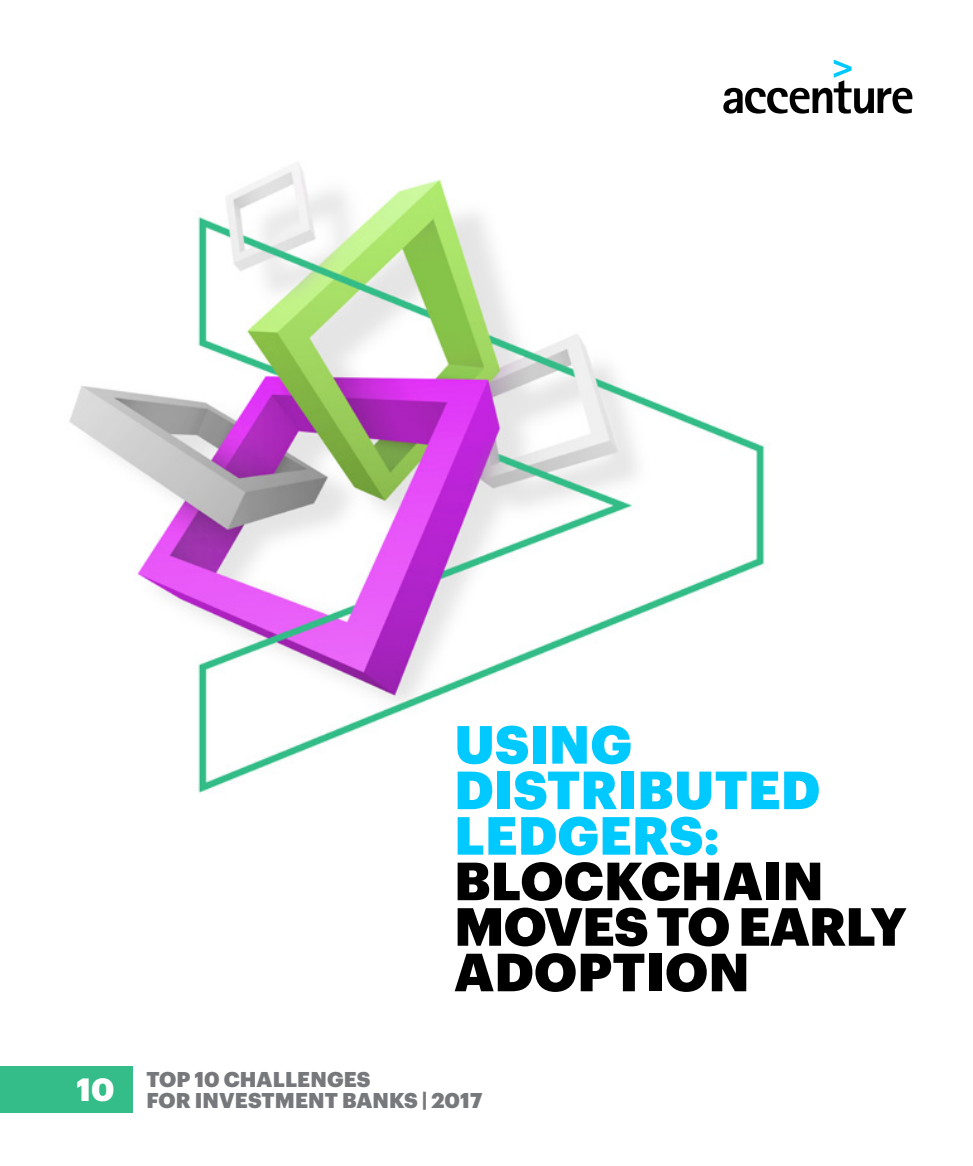
<style>
.page{position:relative;width:973px;height:1166px;background:#fff}
.page>*{position:absolute;margin:0;border:0;box-sizing:border-box;transform-origin:0 0}
.t1{font:900 52.5px/45.5px "Graphik";letter-spacing:.005em;color:#000}
.t2{font:900 52.5px/45.5px "Graphik";letter-spacing:.005em;color:#00c9ff}
.t3{font:900 21px/21px "Graphik";letter-spacing:.005em;color:#77787b}
</style>
<div class="page">
<img style="left:6px;top:59px;width:907px;height:1008px">
<div style="left:0;top:1067px;width:133px;height:46px;background:#34bd89"></div>
<svg style="left:723px;top:60px;width:189px;height:54px"></svg>
<h1 class="t2" style="left:454px;top:717px;width:367px">USING<br>DISTRIBUTED<br>LEDGERS:</h1>
<h1 class="t1" style="left:454px;top:853px;width:454px">BLOCKCHAIN<br>MOVES TO EARLY<br>ADOPTION</h1>
<p class="t3" style="left:77px;top:1066px;width:407px;text-indent:70px">TOP 10 CHALLENGES<br><sup>10</sup> FOR INVESTMENT BANKS | 2017</p>
</div>
